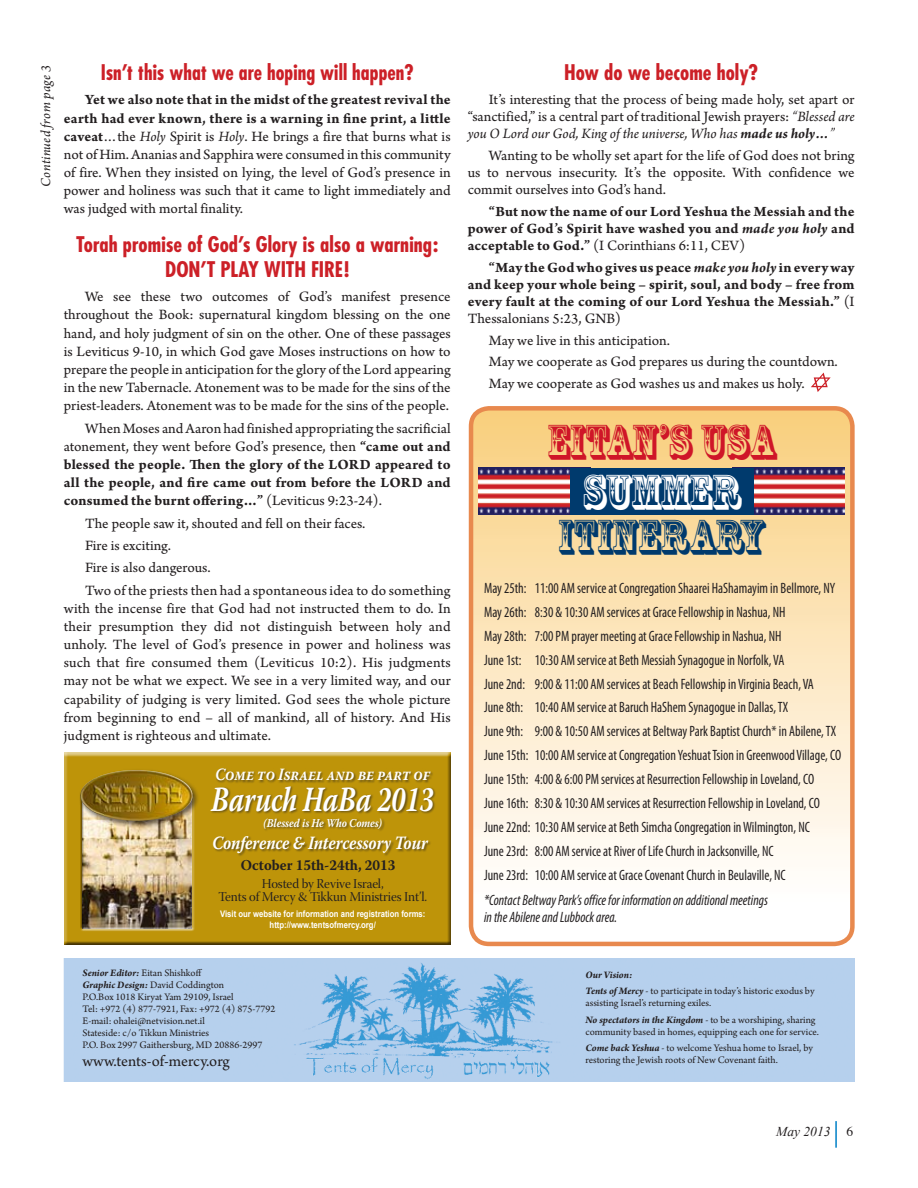
<style>
.page{position:relative;width:918px;height:1188px;background:#fff}
.page>*{position:absolute;margin:0;border:0;box-sizing:border-box;transform-origin:0 0}
.t1{font:46.5px "Rosewood Std";color:#cf1628;scale:.94 1}
.t2{font:46.5px "Rosewood Std";color:#003a6d;scale:.94 1}
.t3{font:46.5px "Rosewood Std";color:#fff;scale:.94 1}
.t4{font:italic 700 35.4px "Warnock Pro";letter-spacing:-.01em;color:#fff;scale:.76 1}
.t5{font:700 condensed 21px/24.9px "Futura";color:#cc2027;text-align:center}
.t6{font:700 condensed 21px "Futura";color:#cc2027;scale:.96 1}
.t7{font:italic 700 18.75px "Warnock Pro";letter-spacing:-.015em;color:#fff;scale:.86 1}
.t8{font:italic 700 17.25px "Warnock Pro";letter-spacing:-.01em;color:#fff;scale:.86 1}
.t9{font:16.5px "Arno Pro";color:#231f20}
.t10{font:15px/18.1px "Arno Pro Sm Text";color:#231f20;text-align:justify}
.t11{font:condensed 15px/24px "Myriad Pro";color:#231f20;scale:.92 1}
.t12{font:15px/18.1px "Arno Pro Bold Sm Text";letter-spacing:.01em;color:#231f20;text-align:right}
.t13{font:italic condensed 15px/16.5px "Myriad Pro";color:#231f20;scale:.92 1}
.t14{font:italic 15px "Arno Pro";letter-spacing:-.005em;color:#231f20}
.t15{font:700 15px "Warnock Pro";color:#231f20;scale:.94 1}
.t16{font:italic 14.25px "Arno Pro";letter-spacing:.02em;color:#231f20}
.t17{font:13.5px/13.5px "Warnock Pro Subh";letter-spacing:-.01em;color:#231f20;text-align:center}
.t18{font:italic 13.5px "Times New Roman";color:#231f20}
.t19{font:italic 700 12px "Warnock Pro";letter-spacing:-.005em;color:#fff;scale:.86 1}
.t20{font:10.5px/12px "Arno Pro";color:#231f20}
.t21{font:700 9px/10.8px "Arial";color:#fff;text-align:center;scale:.86 1}
.s1{font-family:"Arno Pro Bold Sm Text"}
.s2{font-family:"Arno Pro";font-style:italic}
.s3{font-family:"Arno Pro Sm Text"}
.s4{font-weight:700;font-style:italic}
.s5{font-weight:700}
.s6{font-family:"Arno Pro";font-weight:700;font-style:italic}
.s7{font-family:"Times";font-style:normal}
</style>
<div class="page">
<hr style="left:835px;top:1121px;width:2px;height:27px;background:#0080c7">
<svg style="left:474px;top:411px;width:376px;height:533px"></svg>
<div style="left:469px;top:406px;width:386px;height:540px;border:4px solid #e8894e;border-radius:18px"></div>
<img style="left:64px;top:958px;width:791px;height:124px">
<svg style="left:811px;top:373px;width:20px;height:19px"></svg>
<div style="left:63px;top:752px;width:389px;height:194px;background:#231f20;opacity:.75"></div>
<div style="left:211px;top:786px;width:335px;height:67px;background:#231f20;opacity:.53"></div>
<div style="left:213px;top:836px;width:335px;height:39px;background:#231f20;opacity:.53"></div>
<div style="left:264px;top:818px;width:147px;height:28px;background:#231f20;opacity:.53"></div>
<div style="left:216px;top:768px;width:335px;height:37px;background:#231f20;opacity:.53"></div>
<div style="left:74px;top:787px;width:128px;height:149px;background:#231f20;opacity:.75"></div>
<div style="left:79px;top:768px;width:128px;height:66px;background:#231f20;opacity:.63"></div>
<img style="left:80px;top:770px;width:113px;height:51px">
<img style="left:478px;top:468px;width:92px;height:46px">
<img style="left:754px;top:468px;width:91px;height:46px">
<div style="left:570px;top:468px;width:184px;height:46px;background:#003a6d"></div>
<p class="t16" style="left:38px;top:187px;width:123px;rotate:-90deg">Continued from page 3</p>
<h3 class="t6" style="left:101px;top:59px;width:327px">Isn’t this what we are hoping will happen?</h3>
<p class="t12" style="left:64px;top:92px;width:388px">Yet we also note that in the midst of the greatest revival the earth had ever known, there is a warning in fine print, a little</p>
<p class="t10" style="left:64px;top:128px;width:389px"><span class="s1">caveat</span>…the <span class="s2">Holy</span> Spirit is <span class="s2">Holy</span>. He brings a fire that burns what is not of Him. Ananias and Sapphira were consumed in this community of fire. When they insisted on lying, the level of God’s presence in power and holiness was such that it came to light immediately and was judged with mortal finality.</p>
<h3 class="t5" style="left:76px;top:232px;width:364px">Torah promise of God’s Glory is also a warning:<br>DON’T PLAY WITH FIRE!</h3>
<p class="t10" style="left:64px;top:288px;width:388px;text-indent:21px">We see these two outcomes of God’s manifest presence throughout the Book: supernatural kingdom blessing on the one hand, and holy judgment of sin on the other. One of these passages is Leviticus 9-10, in which God gave Moses instructions on how to prepare the people in anticipation for the glory of the Lord appearing in the new Tabernacle. Atonement was to be made for the sins of the priest-leaders. Atonement was to be made for the sins of the people.</p>
<p class="t10" style="left:64px;top:420px;width:388px;text-align:right">When Moses and Aaron had finished appropriating the sacrificial atonement, they went before God’s presence, then <span class="s1">“came out and</span></p>
<p class="t12" style="left:64px;top:456px;width:388px;text-align:justify">blessed the people. Then the glory of the LORD appeared to all the people, and fire came out from before the LORD and consumed the burnt offering…” <span class="s3">(Leviticus 9:23-24).</span></p>
<p class="t10" style="left:85px;top:513px;width:367px;line-height:22.4px;text-align:left">The people saw it, shouted and fell on their faces.<br>Fire is exciting.<br>Fire is also dangerous.<br>Two of the priests then had a spontaneous idea to do something</p>
<p class="t10" style="left:64px;top:600px;width:389px">with the incense fire that God had not instructed them to do. In their presumption they did not distinguish between holy and unholy. The level of God’s presence in power and holiness was such that fire consumed them (Leviticus 10:2). His judgments may not be what we expect. We see in a very limited way, and our capability of judging is very limited. God sees the whole picture from beginning to end – all of mankind, all of history. And His judgment is righteous and ultimate.</p>
<p class="t8" style="left:215px;top:764px;width:252px">Come to Israel and be part of</p>
<h2 class="t4" style="left:211px;top:778px;width:295px">Baruch HaBa 2013</h2>
<p class="t7" style="left:212px;top:832px;width:253px">Conference &amp; Intercessory Tour</p>
<p class="t19" style="left:264px;top:815px;width:139px">(Blessed is He Who Comes)</p>
<p class="t15" style="left:241px;top:856px;width:166px">October 15th-24th, 2013</p>
<p class="t17" style="left:218px;top:878px;width:210px">Hosted by Revive Israel,<br>Tents of Mercy &amp; Tikkun Ministries Int’l.</p>
<p class="t21" style="left:220px;top:909px;width:240px">Visit our website for information and registration forms: http://www.tentsofmercy.org/</p>
<p class="t20" style="left:82px;top:968px;width:194px"><span class="s4">Senior Editor:</span> Eitan Shishkoff<br><span class="s4">Graphic Design:</span> David Coddington<br>P.O.Box 1018 Kiryat Yam 29109, Israel<br>Tel: +972 (4) 877-7921, Fax: +972 (4) 875-7792<br>E-mail: ohalei@netvision.net.il<br>Stateside: c/o Tikkun Ministries<br>P.O. Box 2997 Gaithersburg, MD 20886-2997</p>
<p class="t9" style="left:82px;top:1052px;width:149px">www.tents-of-mercy.org</p>
<h3 class="t5" style="left:564px;top:60px;width:195px">How do we become holy?</h3>
<p class="t10" style="left:468px;top:91px;width:388px;line-height:17.2px;text-align:right">It’s interesting that the process of being made holy, set apart or “sanctified,” is a central part of traditional Jewish prayers: <span class="s2">“Blessed are</span></p>
<p class="t14" style="left:468px;top:125px;width:369px">you O Lord our God, King of the universe, Who has <span class="s5">made us holy…</span>”</p>
<p class="t10" style="left:468px;top:147px;width:388px;line-height:17.2px;text-indent:21px">Wanting to be wholly set apart for the life of God does not bring us to nervous insecurity. It’s the opposite. With confidence we commit ourselves into God’s hand.</p>
<p class="t12" style="left:468px;top:203px;width:388px;line-height:17.2px">“But now the name of our Lord Yeshua the Messiah and the power of God’s Spirit have washed you and <span class="s6">made you holy</span> and</p>
<p class="t10" style="left:468px;top:237px;width:279px"><span class="s1">acceptable to God.”</span> (I Corinthians 6:11, CEV)</p>
<p class="t12" style="left:468px;top:259px;width:388px;line-height:17.2px;text-align:justify;text-indent:21px">“May the God who gives us peace <span class="s6">make you holy</span> in every way and keep your whole being – spirit, soul, and body – free from every fault at the coming of our Lord Yeshua the Messiah.” <span class="s3">(I</span></p>
<p class="t10" style="left:489px;top:309px;width:350px;line-height:21.5px;text-align:left;text-indent:-21px">Thessalonians 5:23, GNB)<br>May we live in this anticipation.<br>May we cooperate as God prepares us during the countdown.<br>May we cooperate as God washes us and makes us holy.</p>
<h1 class="t1" style="left:547px;top:415px;width:245px">EITAN’S USA</h1>
<h1 class="t3" style="left:582px;top:464px;width:170px">SUMMER</h1>
<h1 class="t2" style="left:558px;top:509px;width:222px">ITINERARY</h1>
<p class="t11" style="left:484px;top:576px;width:390px">May 25th: 11:00 AM service at Congregation Shaarei HaShamayim in Bellmore, NY May 26th: 8:30 &amp; 10:30 AM services at Grace Fellowship in Nashua, NH<br>May 28th: 7:00 PM prayer meeting at Grace Fellowship in Nashua, NH<br>June 1st: 10:30 AM service at Beth Messiah Synagogue in Norfolk, VA<br>June 2nd: 9:00 &amp; 11:00 AM services at Beach Fellowship in Virginia Beach, VA<br>June 8th: 10:40 AM service at Baruch HaShem Synagogue in Dallas, TX<br>June 9th: 9:00 &amp; 10:50 AM services at Beltway Park Baptist Church* in Abilene, TX June 15th: 10:00 AM service at Congregation Yeshuat Tsion in Greenwood Village, CO June 15th: 4:00 &amp; 6:00 PM services at Resurrection Fellowship in Loveland, CO<br>June 16th: 8:30 &amp; 10:30 AM services at Resurrection Fellowship in Loveland, CO June 22nd: 10:30 AM service at Beth Simcha Congregation in Wilmington, NC<br>June 23rd: 8:00 AM service at River of Life Church in Jacksonville, NC<br>June 23rd: 10:00 AM service at Grace Covenant Church in Beulaville, NC</p>
<p class="t13" style="left:484px;top:892px;width:310px">*Contact Beltway Park’s office for information on additional meetings in the Abilene and Lubbock area.</p>
<p class="t20" style="left:585px;top:967px;width:231px;line-height:16.2px"><span class="s4">Our Vision:<br>Tents of Mercy</span> - to participate in today’s historic exodus by</p>
<p class="t20" style="left:585px;top:996px;width:232px;line-height:16.2px">assisting Israel’s returning exiles.<br><span class="s4">No spectators in the Kingdom</span> - to be a worshiping, sharing</p>
<p class="t20" style="left:585px;top:1024px;width:235px;line-height:16.2px">community based in homes, equipping each one for service.<br><span class="s4">Come back Yeshua</span> - to welcome Yeshua home to Israel, by</p>
<p class="t20" style="left:585px;top:1054px;width:194px">restoring the Jewish roots of New Covenant faith.</p>
<p class="t18" style="left:776px;top:1122px;width:78px">May 2013 <span class="s7">6</span></p>
</div>
